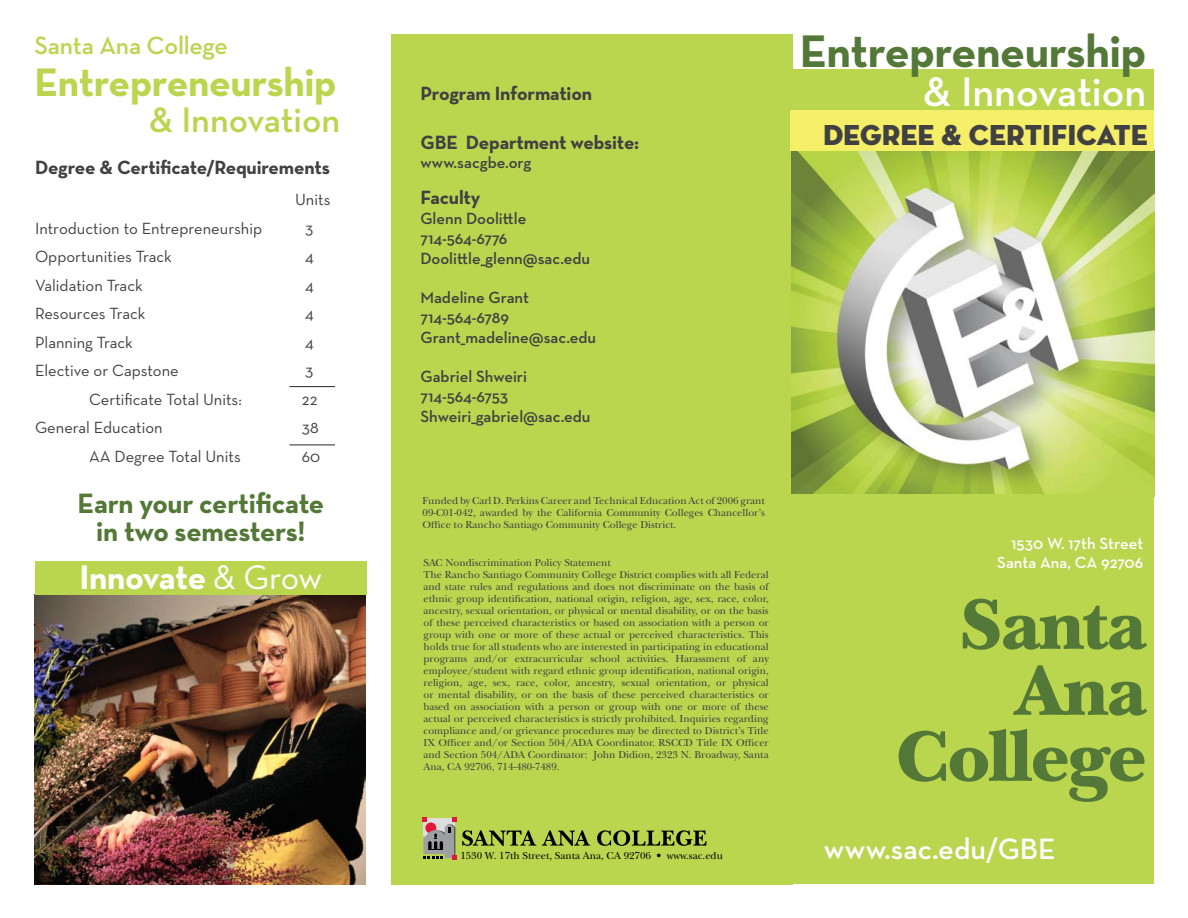
<style>
.page{position:relative;width:1188px;height:918px;background:#fff}
.page>*{position:absolute;margin:0;border:0;box-sizing:border-box;transform-origin:0 0}
.t1{font:900 75px/66px "New Baskerville ITC Pro";letter-spacing:-.02em;color:#547837;text-align:right}
.t2{font:700 46.5px "Neutraface Text";letter-spacing:-.01em;color:#547837}
.t3{font:600 42px "Neutraface Text";letter-spacing:-.005em;color:#fff}
.t4{font:700 40.5px "Neutraface Text";letter-spacing:-.01em;color:#bad54e}
.t5{font:600 36px "Neutraface Text";letter-spacing:-.005em;color:#bad54e}
.t6{font:700 34.65px "Neutraface Text";letter-spacing:-.015em;color:#fff}
.t7{font:600 30px "Neutraface Text";color:#fff}
.t8{font:29.4px "Neutraface Display Titling";color:#414042}
.t9{font:700 28.5px/28.5px "Neutraface Text";letter-spacing:-.01em;color:#547837;text-align:center}
.t10{font:600 25.5px "Neutraface Text";letter-spacing:-.01em;color:#bad54e}
.t11{font:700 19.5px "Neutraface Text";letter-spacing:-.01em;color:#414042}
.t12{font:16.5px "Neutraface Text";color:#414042}
.t13{font:600 16.5px/19.8px "Neutraface Text";color:#414042}
.t14{font:600 16.5px/19.8px "Neutraface Text";color:#fff;text-align:right}
.t15{font:10.5px/12px "New Baskerville ITC Pro";color:#414042}
.t16{font:10.5px "New Baskerville ITC Pro";color:#000}
.s1{font-weight:400}
</style>
<div class="page">
<div style="left:392px;top:34px;width:401px;height:850px;background:#bad54e"></div>
<img style="left:791px;top:150px;width:363px;height:345px">
<div style="left:793px;top:69px;width:361px;height:41px;background:#bad54e"></div>
<div style="left:791px;top:110px;width:363px;height:40px;background:#f5ee68"></div>
<div style="left:788px;top:495px;width:366px;height:389px;background:#bad54e"></div>
<svg style="left:422px;top:817px;width:114px;height:43px"></svg>
<svg style="left:542px;top:830px;width:48px;height:16px"></svg>
<svg style="left:597px;top:830px;width:109px;height:16px"></svg>
<hr style="left:289px;top:386px;width:46px;height:1px;background:#414042">
<hr style="left:289px;top:444px;width:46px;height:1px;background:#414042">
<img style="left:35px;top:594px;width:331px;height:290px">
<div style="left:36px;top:561px;width:331px;height:33px;background:#bad54e"></div>
<h3 class="t10" style="left:35px;top:29px;width:195px">Santa Ana College</h3>
<h3 class="t4" style="left:35px;top:56px;width:303px">Entrepreneurship</h3>
<h3 class="t5" style="left:149px;top:97px;width:193px">&amp; Innovation</h3>
<h3 class="t11" style="left:35px;top:155px;width:296px">Degree &amp; Certificate/Requirements</h3>
<h3 class="t12" style="left:295px;top:189px;width:37px">Units</h3>
<h3 class="t12" style="left:35px;top:218px;width:229px">Introduction to Entrepreneurship</h3>
<h3 class="t12" style="left:305px;top:218px;width:10px">3</h3>
<h3 class="t12" style="left:35px;top:246px;width:138px">Opportunities Track</h3>
<h3 class="t12" style="left:305px;top:246px;width:10px">4</h3>
<h3 class="t12" style="left:35px;top:275px;width:109px">Validation Track</h3>
<h3 class="t12" style="left:305px;top:275px;width:10px">4</h3>
<h3 class="t12" style="left:35px;top:303px;width:112px">Resources Track</h3>
<h3 class="t12" style="left:305px;top:303px;width:10px">4</h3>
<h3 class="t12" style="left:35px;top:332px;width:99px">Planning Track</h3>
<h3 class="t12" style="left:305px;top:332px;width:10px">4</h3>
<h3 class="t12" style="left:35px;top:360px;width:145px">Elective or Capstone</h3>
<h3 class="t12" style="left:305px;top:360px;width:10px">3</h3>
<h3 class="t12" style="left:89px;top:389px;width:154px">Certificate Total Units:</h3>
<h3 class="t12" style="left:302px;top:389px;width:17px">22</h3>
<h3 class="t12" style="left:35px;top:417px;width:129px">General Education</h3>
<h3 class="t12" style="left:302px;top:417px;width:18px">38</h3>
<h3 class="t12" style="left:89px;top:446px;width:153px">AA Degree Total Units</h3>
<h3 class="t12" style="left:302px;top:446px;width:20px">60</h3>
<h3 class="t9" style="left:77px;top:489px;width:248px">Earn your certificate in two semesters!</h3>
<h3 class="t6" style="left:79px;top:555px;width:244px">Innovate <span class="s1">&amp; Grow</span></h3>
<h3 class="t11" style="left:420px;top:81px;width:173px">Program Information</h3>
<h3 class="t11" style="left:420px;top:129px;width:220px">GBE Department website:</h3>
<h3 class="t13" style="left:420px;top:153px;width:112px">www.sacgbe.org</h3>
<h3 class="t11" style="left:420px;top:185px;width:62px">Faculty</h3>
<h3 class="t13" style="left:420px;top:208px;width:171px">Glenn Doolittle<br>714-564-6776<br>Doolittle_glenn@sac.edu</h3>
<h3 class="t13" style="left:420px;top:288px;width:177px">Madeline Grant<br>714-564-6789<br>Grant_madeline@sac.edu</h3>
<h3 class="t13" style="left:420px;top:367px;width:172px">Gabriel Shweiri<br>714-564-6753<br>Shweiri_gabriel@sac.edu</h3>
<p class="t15" style="left:423px;top:494px;width:344px;text-align:justify">Funded by Carl D. Perkins Career and Technical Education Act of 2006 grant 09-C01-042, awarded by the California Community Colleges Chancellor’s Office to Rancho Santiago Community College District.</p>
<p class="t15" style="left:424px;top:557px;width:347px">SAC Nondiscrimination Policy Statement<br>The Rancho Santiago Community College District complies with all Federal and state rules and regulations and does not discriminate on the basis of ethnic group identification, national origin, religion, age, sex, race, color, ancestry, sexual orientation, or physical or mental disability, or on the basis of these perceived characteristics or based on association with a person or group with one or more of these actual or perceived characteristics. This holds true for all students who are interested in participating in educational programs and/or extracurricular school activities. Harassment of any employee/student with regard ethnic group identification, national origin, religion, age, sex, race, color, ancestry, sexual orientation, or physical or mental disability, or on the basis of these perceived characteristics or based on association with a person or group with one or more of these actual or perceived characteristics is strictly prohibited. Inquiries regarding compliance and/or grievance procedures may be directed to District’s Title IX Officer and/or Section 504/ADA Coordinator. RSCCD Title IX Officer and Section 504/ADA Coordinator: John Didion, 2323 N. Broadway, Santa Ana, CA 92706, 714-480-7489.</p>
<p class="t16" style="left:460px;top:850px;width:264px">1530 W. 17th Street, Santa Ana, CA 92706 • www.sac.edu</p>
<h2 class="t2" style="left:800px;top:22px;width:348px">Entrepreneurship</h2>
<h3 class="t3" style="left:923px;top:66px;width:225px">&amp; Innovation</h3>
<h3 class="t8" style="left:823px;top:117px;width:326px">DEGREE &amp; CERTIFICATE</h3>
<h3 class="t14" style="left:997px;top:533px;width:148px">1530 W. 17th Street<br>Santa Ana, CA 92706</h3>
<h1 class="t1" style="left:896px;top:592px;width:252px">Santa<br>Ana<br>College</h1>
<h3 class="t7" style="left:824px;top:830px;width:233px">www.sac.edu/GBE</h3>
</div>
